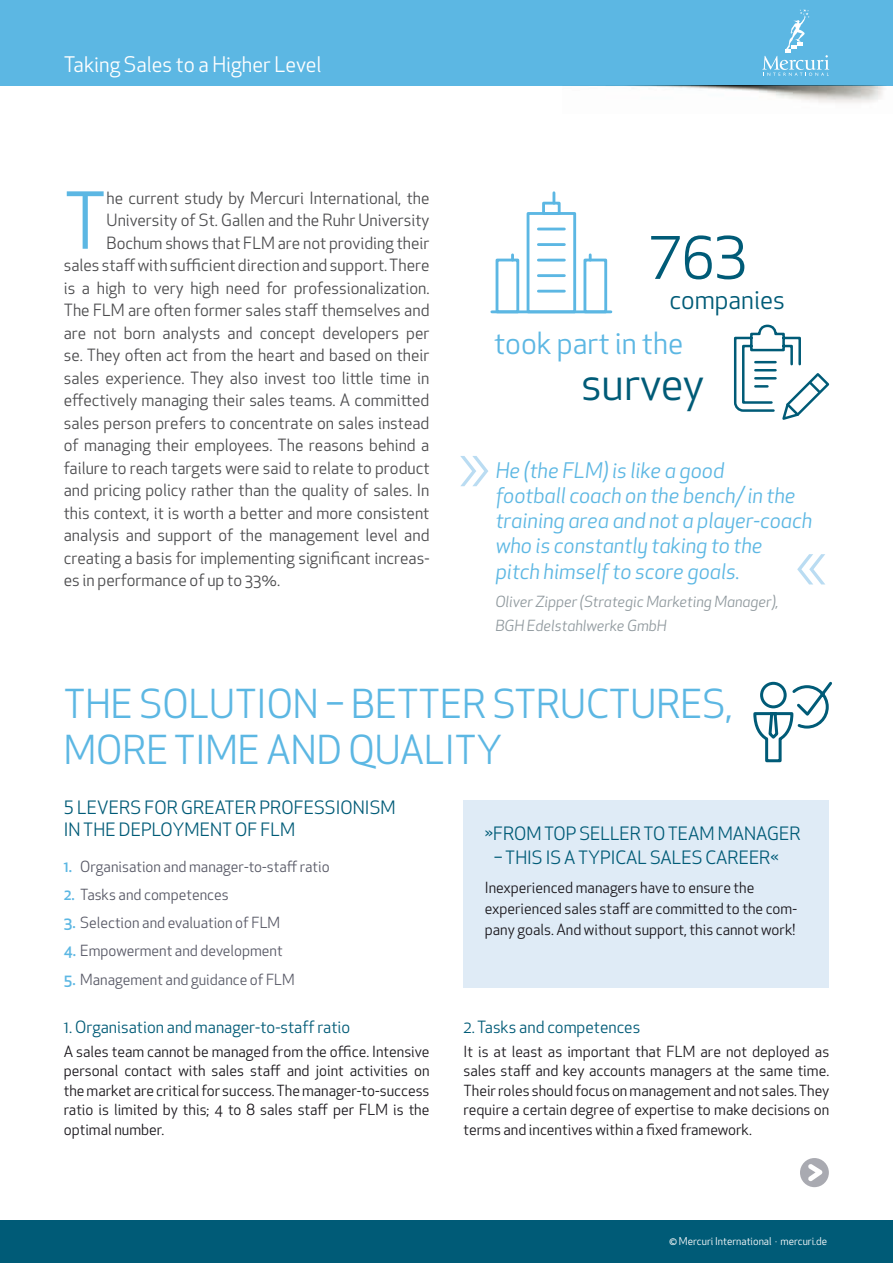
<style>
.page{position:relative;width:893px;height:1263px;background:#fff}
.page>*{position:absolute;margin:0;border:0;box-sizing:border-box;transform-origin:0 0}
.t1{font:300 84.15px "Myriad Pro";color:#badcf2}
.t2{font:76.5px "Apex New";color:#5cb7e3}
.t3{font:57.15px "Apex New";color:#005b77}
.t4{font:44.7px "Apex New";color:#005b77}
.t5{font:39px/46.8px "Apex New";color:#5cb7e3}
.t6{font:29.85px "Apex New";color:#5cb7e3}
.t7{font:25.5px "Apex New";color:#005b77}
.t8{font:italic 21px/25.2px "Apex New";color:#5cb7e3}
.t9{font:21px "Apex New";color:#fff}
.t10{font:18px/21.6px "Apex New";color:#005b77}
.t11{font:16.5px "Apex New";color:#4c4c4e}
.t12{font:16.5px "Apex New";color:#005b77}
.t13{font:15px/19.5px "Apex New";color:#1a171c;text-align:justify}
.t14{font:15px "Apex New";color:#585966}
.t15{font:italic 15px/24px "Apex New";color:#90999e}
.t16{font:10.5px "Apex New";color:#fff}
.s1{font-weight:500;color:#5cb7e3}
</style>
<div class="page">
<div style="left:0;top:0;width:893px;height:85px;background:#5cb7e3"></div>
<svg style="left:762px;top:9px;width:67px;height:67px"></svg>
<img style="left:562px;top:85px;width:331px;height:18px">
<div style="left:0;top:1220px;width:893px;height:43px;background:#005b77"></div>
<hr style="left:492px;top:310px;width:119px;height:3px;background:#5cb7e3">
<div style="left:527px;top:212px;width:49px;height:101px;border:3px solid #5cb7e3"></div>
<div style="left:583px;top:259px;width:24px;height:54px;border:3px solid #5cb7e3"></div>
<div style="left:496px;top:259px;width:23px;height:54px;border:3px solid #5cb7e3"></div>
<svg style="left:511px;top:255px;width:3px;height:5px"></svg>
<svg style="left:589px;top:255px;width:3px;height:5px"></svg>
<div style="left:542px;top:202px;width:19px;height:13px;border:3px solid #5cb7e3"></div>
<svg style="left:552px;top:193px;width:3px;height:10px"></svg>
<hr style="left:538px;top:228px;width:26px;height:2px;background:#5cb7e3">
<hr style="left:538px;top:243px;width:26px;height:3px;background:#5cb7e3">
<hr style="left:538px;top:259px;width:26px;height:2px;background:#5cb7e3">
<hr style="left:538px;top:274px;width:26px;height:3px;background:#5cb7e3">
<hr style="left:538px;top:290px;width:26px;height:3px;background:#5cb7e3">
<svg style="left:733px;top:324px;width:97px;height:96px"></svg>
<svg style="left:800px;top:1158px;width:29px;height:29px"></svg>
<div style="left:463px;top:801px;width:366px;height:187px;background:#dfebf6"></div>
<svg style="left:753px;top:681px;width:79px;height:82px"></svg>
<p class="t9" style="left:64px;top:51px;width:259px">Taking Sales to a Higher Level</p>
<h2 class="t2" style="left:64px;top:173px;width:44px">T</h2>
<p class="t11" style="left:107px;top:187px;width:324px">he current study by Mercuri International, the</p>
<p class="t11" style="left:107px;top:210px;width:324px">University of St. Gallen and the Ruhr University</p>
<p class="t11" style="left:107px;top:232px;width:324px">Bochum shows that FLM are not providing their</p>
<p class="t11" style="left:64px;top:255px;width:367px">sales staff with sufficient direction and support. There</p>
<p class="t11" style="left:64px;top:277px;width:367px">is a high to very high need for professionalization.</p>
<p class="t11" style="left:64px;top:300px;width:367px">The FLM are often former sales staff themselves and</p>
<p class="t11" style="left:64px;top:322px;width:367px">are not born analysts and concept developers per</p>
<p class="t11" style="left:64px;top:345px;width:367px">se. They often act from the heart and based on their</p>
<p class="t11" style="left:64px;top:367px;width:367px">sales experience. They also invest too little time in</p>
<p class="t11" style="left:64px;top:390px;width:367px">effectively managing their sales teams. A committed</p>
<p class="t11" style="left:64px;top:412px;width:367px">sales person prefers to concentrate on sales instead</p>
<p class="t11" style="left:64px;top:435px;width:367px">of managing their employees. The reasons behind a</p>
<p class="t11" style="left:64px;top:457px;width:367px">failure to reach targets were said to relate to product</p>
<p class="t11" style="left:64px;top:480px;width:367px">and pricing policy rather than the quality of sales. In</p>
<p class="t11" style="left:64px;top:502px;width:367px">this context, it is worth a better and more consistent</p>
<p class="t11" style="left:64px;top:525px;width:367px">analysis and support of the management level and</p>
<p class="t11" style="left:64px;top:547px;width:367px">creating a basis for implementing significant increas-</p>
<p class="t11" style="left:64px;top:570px;width:218px">es in performance of up to 33%.</p>
<h3 class="t3" style="left:649px;top:222px;width:99px">763</h3>
<h3 class="t7" style="left:669px;top:284px;width:117px">companies</h3>
<h3 class="t6" style="left:494px;top:324px;width:191px">took part in the</h3>
<h3 class="t4" style="left:581px;top:355px;width:125px">survey</h3>
<h1 class="t1" style="left:458px;top:424px;width:34px">»</h1>
<p class="t8" style="left:496px;top:458px;width:318px">He (the FLM) is like a good<br>football coach on the bench/ in the training area and not a player-coach who is constantly taking to the pitch himself to score goals.</p>
<p class="t15" style="left:495px;top:589px;width:285px">Oliver Zipper (Strategic Marketing Manager),<br>BGH Edelstahlwerke GmbH</p>
<h1 class="t1" style="left:827px;top:616px;width:34px;rotate:-180deg">»</h1>
<h3 class="t5" style="left:64px;top:680px;width:670px">THE SOLUTION – BETTER STRUCTURES,<br>MORE TIME AND QUALITY</h3>
<p class="t10" style="left:64px;top:797px;width:333px">5 LEVERS FOR GREATER PROFESSIONISM<br>IN THE DEPLOYMENT OF FLM</p>
<p class="t14" style="left:64px;top:857px;width:267px"><span class="s1">1.</span> Organisation and manager-to-staff ratio</p>
<p class="t14" style="left:64px;top:885px;width:166px"><span class="s1">2.</span> Tasks and competences</p>
<p class="t14" style="left:64px;top:913px;width:218px"><span class="s1">3.</span> Selection and evaluation of FLM</p>
<p class="t14" style="left:64px;top:941px;width:220px"><span class="s1">4.</span> Empowerment and development</p>
<p class="t14" style="left:64px;top:970px;width:233px"><span class="s1">5.</span> Management and guidance of FLM</p>
<p class="t12" style="left:64px;top:1016px;width:288px">1. Organisation and manager-to-staff ratio</p>
<p class="t13" style="left:64px;top:1041px;width:367px">A sales team cannot be managed from the office. Intensive personal contact with sales staff and joint activities on the market are critical for success. The manager-to-success ratio is limited by this; 4 to 8 sales staff per FLM is the optimal number.</p>
<p class="t10" style="left:485px;top:822px;width:317px">»FROM TOP SELLER TO TEAM MANAGER</p>
<p class="t10" style="left:494px;top:846px;width:287px">– THIS IS A TYPICAL SALES CAREER«</p>
<p class="t13" style="left:485px;top:877px;width:314px;line-height:21px;text-align:left">Inexperienced managers have to ensure the experienced sales staff are committed to the com&shy;pany goals. And without support, this cannot work!</p>
<p class="t12" style="left:463px;top:1016px;width:178px">2. Tasks and competences</p>
<p class="t13" style="left:463px;top:1041px;width:367px">It is at least as important that FLM are not deployed as sales staff and key accounts managers at the same time.<br>Their roles should focus on management and not sales. They require a certain degree of expertise to make decisions on terms and incentives within a fixed framework.</p>
<p class="t16" style="left:669px;top:1235px;width:160px">© Mercuri International · mercuri.de</p>
</div>
